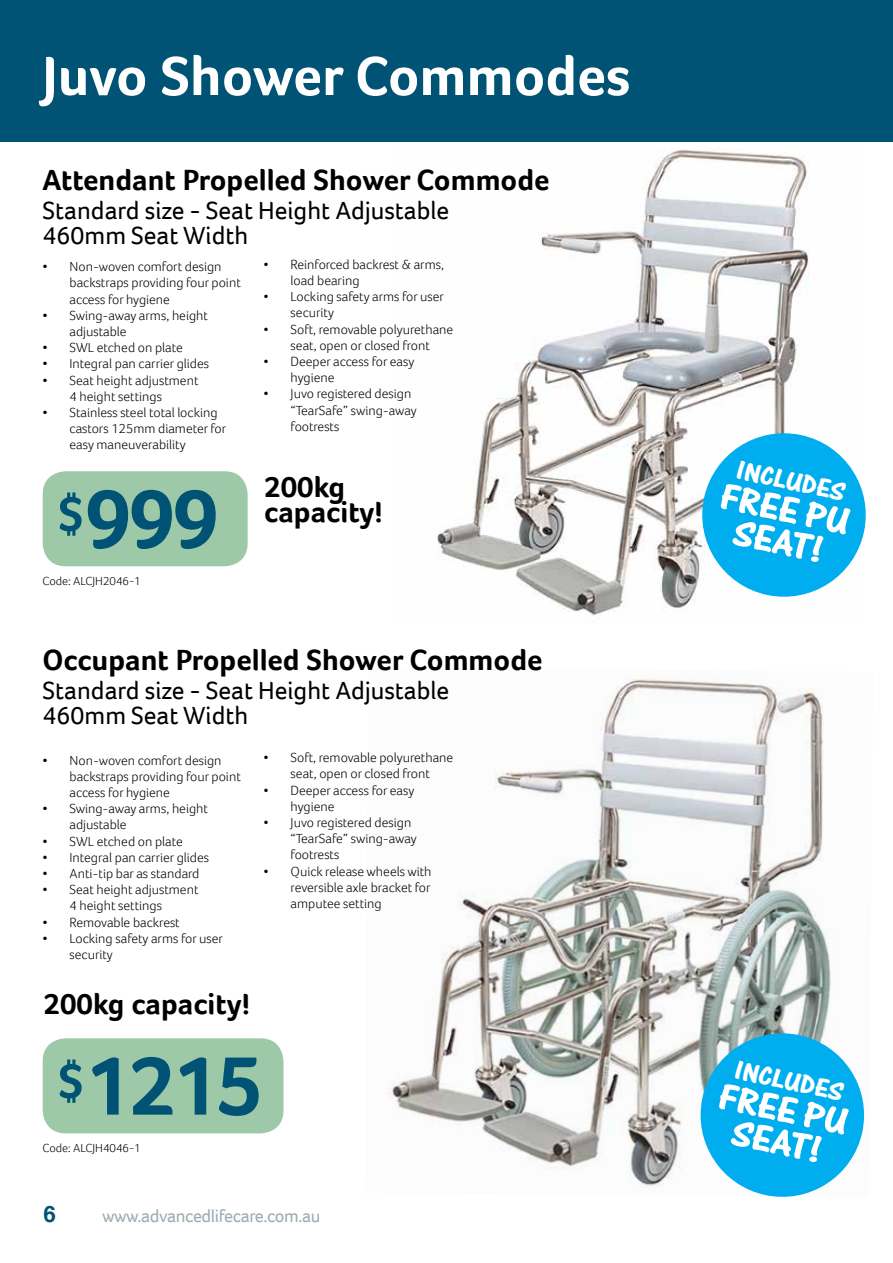
<style>
.page{position:relative;width:893px;height:1263px;background:#fff}
.page>*{position:absolute;margin:0;border:0;box-sizing:border-box;transform-origin:0 0}
.t1{font:700 85.95px "Foco W01";letter-spacing:-.04em;color:#005374}
.t2{font:700 56.55px "Foco W01";color:#fff}
.t3{font:700 39.15px/32.7px "One Stroke Script Std";color:#fff;text-align:center;scale:1.1 1}
.t4{font:700 30px/24.9px "Foco W01";color:#000}
.t5{font:700 27.45px "One Stroke Script Std";color:#fff;scale:1.1 1}
.t6{font:25.5px/24.9px "Foco W01";color:#000}
.t7{font:700 22.5px "Helvetica";color:#005374}
.t8{font:18px "Foco W01";letter-spacing:-.02em;color:#9eacb2}
.t9{font:300 13.5px/16.2px "Foco W01";color:#000}
.t10{font:300 12px "Foco W01";color:#000}
</style>
<div class="page">
<div style="left:0;top:0;width:893px;height:142px;background:#005374"></div>
<img style="left:437px;top:150px;width:372px;height:466px">
<img style="left:388px;top:678px;width:443px;height:508px">
<svg style="left:695px;top:426px;width:171px;height:178px"></svg>
<div style="left:43px;top:471px;width:205px;height:95px;background:#9dc9a9;border-radius:23px"></div>
<div style="left:43px;top:1038px;width:240px;height:95px;background:#9dc9a9;border-radius:23px"></div>
<svg style="left:693px;top:1026px;width:172px;height:171px"></svg>
<h2 class="t2" style="left:43px;top:45px;width:589px">Juvo Shower Commodes</h2>
<h3 class="t4" style="left:43px;top:167px;width:509px">Attendant Propelled Shower Commode</h3>
<h3 class="t6" style="left:43px;top:198px;width:408px">Standard size - Seat Height Adjustable<br>460mm Seat Width</h3>
<p class="t9" style="left:70px;top:259px;width:173px;text-indent:-27px">• Non-woven comfort design backstraps providing four point access for hygiene</p>
<p class="t9" style="left:70px;top:307px;width:140px;text-indent:-27px">• Swing-away arms, height adjustable</p>
<p class="t9" style="left:43px;top:340px;width:142px">• SWL etched on plate</p>
<p class="t9" style="left:43px;top:356px;width:168px">• Integral pan carrier glides</p>
<p class="t9" style="left:70px;top:372px;width:130px;text-indent:-27px">• Seat height adjustment<br>4 height settings</p>
<p class="t9" style="left:70px;top:405px;width:158px;text-indent:-27px">• Stainless steel total locking castors 125mm diameter for easy maneuverability</p>
<p class="t9" style="left:291px;top:256px;width:155px;text-indent:-27px">• Reinforced backrest &amp; arms, load bearing</p>
<p class="t9" style="left:291px;top:289px;width:155px;text-indent:-27px">• Locking safety arms for user security</p>
<p class="t9" style="left:264px;top:321px;width:191px;text-align:center">• Soft, removable polyurethane seat, open or closed front</p>
<p class="t9" style="left:291px;top:354px;width:125px;text-indent:-27px">• Deeper access for easy hygiene</p>
<p class="t9" style="left:291px;top:386px;width:128px;text-indent:-27px">• Juvo registered design “TearSafe” swing-away footrests</p>
<h1 class="t1" style="left:57px;top:471px;width:164px"><sup>$</sup>999</h1>
<p class="t10" style="left:43px;top:575px;width:100px">Code: ALCJH2046-1</p>
<h3 class="t4" style="left:264px;top:474px;width:120px">200kg capacity!</h3>
<h3 class="t4" style="left:43px;top:647px;width:502px">Occupant Propelled Shower Commode</h3>
<h3 class="t6" style="left:43px;top:678px;width:408px">Standard size - Seat Height Adjustable<br>460mm Seat Width</h3>
<p class="t9" style="left:70px;top:752px;width:173px;text-indent:-27px">• Non-woven comfort design backstraps providing four point access for hygiene</p>
<p class="t9" style="left:70px;top:801px;width:140px;text-indent:-27px">• Swing-away arms, height adjustable</p>
<p class="t9" style="left:43px;top:833px;width:142px">• SWL etched on plate</p>
<p class="t9" style="left:43px;top:849px;width:168px">• Integral pan carrier glides</p>
<p class="t9" style="left:43px;top:865px;width:158px">• Anti-tip bar as standard</p>
<p class="t9" style="left:70px;top:882px;width:130px;text-indent:-27px">• Seat height adjustment<br>4 height settings</p>
<p class="t9" style="left:43px;top:914px;width:139px">• Removable backrest</p>
<p class="t9" style="left:70px;top:930px;width:155px;text-indent:-27px">• Locking safety arms for user security</p>
<p class="t9" style="left:264px;top:750px;width:191px;text-align:center">• Soft, removable polyurethane seat, open or closed front</p>
<p class="t9" style="left:291px;top:782px;width:125px;text-indent:-27px">• Deeper access for easy hygiene</p>
<p class="t9" style="left:291px;top:815px;width:128px;text-indent:-27px">• Juvo registered design “TearSafe” swing-away footrests</p>
<p class="t9" style="left:291px;top:863px;width:142px;text-align:justify;text-indent:-27px">• Quick release wheels with reversible axle bracket for amputee setting</p>
<h3 class="t4" style="left:44px;top:992px;width:208px">200kg capacity!</h3>
<h1 class="t1" style="left:57px;top:1038px;width:208px"><sup>$</sup>1215</h1>
<p class="t10" style="left:43px;top:1142px;width:100px">Code: ALCJH4046-1</p>
<h3 class="t7" style="left:44px;top:1196px;width:14px">6</h3>
<h3 class="t8" style="left:102px;top:1206px;width:220px">www.advancedlifecare.com.au</h3>
<h3 class="t5" style="left:740px;top:453px;width:102px;rotate:12deg">INCLUDES</h3>
<h3 class="t3" style="left:724px;top:479px;width:120px;rotate:12deg">FREE PU</h3>
<h3 class="t3" style="left:737px;top:515px;width:84px;rotate:12deg">SEAT!</h3>
<h3 class="t5" style="left:739px;top:1054px;width:102px;rotate:12deg">INCLUDES</h3>
<h3 class="t3" style="left:723px;top:1079px;width:120px;rotate:12deg">FREE PU<br>SEAT!</h3>
</div>
